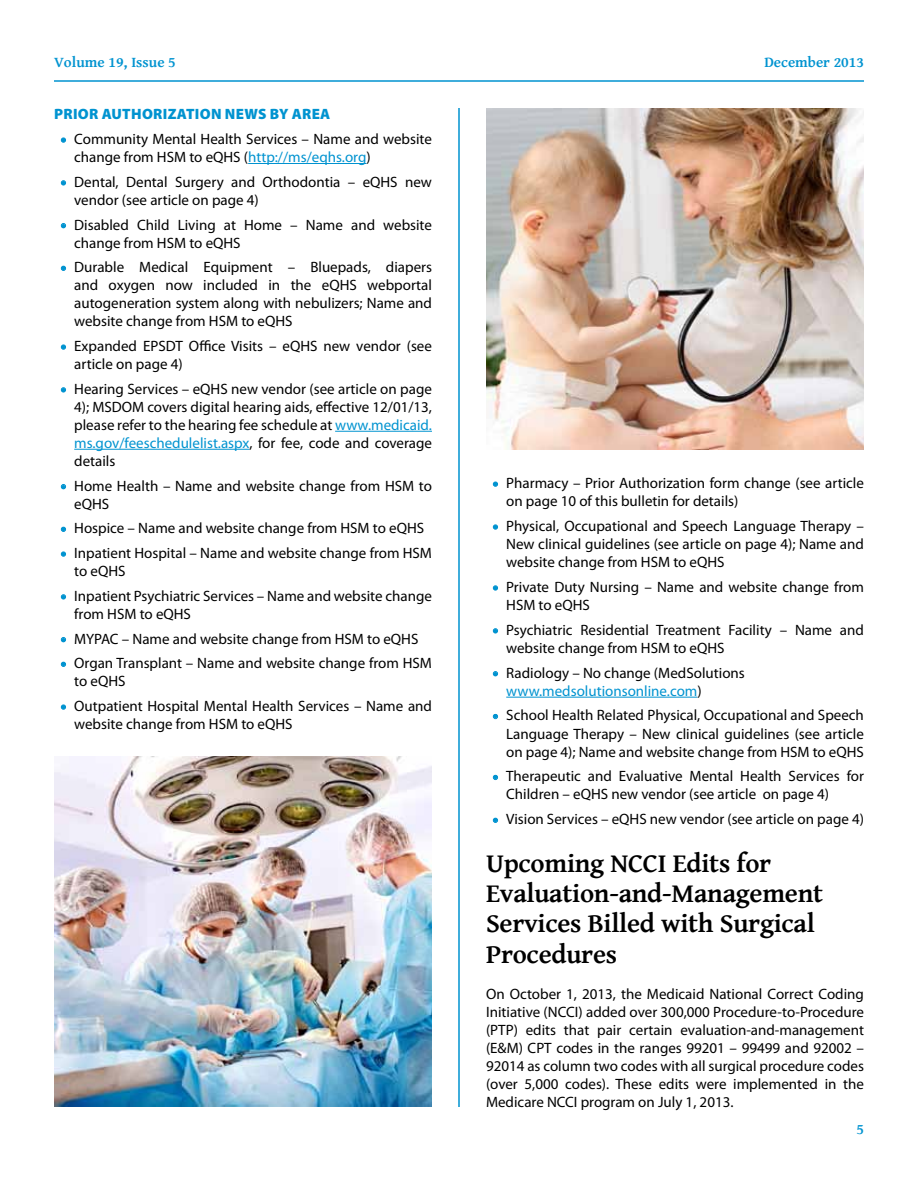
<style>
.page{position:relative;width:918px;height:1188px;background:#fff}
.page>*{position:absolute;margin:0;border:0;box-sizing:border-box;transform-origin:0 0}
.t1{font:700 27px/30px "Gentium Basic";letter-spacing:-.01em;color:#000}
.t2{font:15px/18px "Myriad Pro";color:#000}
.t3{font:700 15px "Gentium Basic";color:#0093d0}
.t4{font:900 15px "Myriad Pro";letter-spacing:.02em;color:#0093d0}
.s1{font-weight:900;color:#0093d0}
.s2{color:#0093d0}
</style>
<div class="page">
<hr style="left:54px;top:80px;width:810px;height:2px;background:#0093d0">
<hr style="left:248px;top:163px;width:118px;height:1px;background:#0093d0">
<hr style="left:335px;top:431px;width:97px;height:1px;background:#0093d0">
<hr style="left:74px;top:449px;width:175px;height:1px;background:#0093d0">
<svg style="left:61px;top:138px;width:5px;height:5px"></svg>
<svg style="left:61px;top:180px;width:5px;height:5px"></svg>
<svg style="left:61px;top:223px;width:5px;height:5px"></svg>
<svg style="left:61px;top:266px;width:5px;height:5px"></svg>
<svg style="left:61px;top:345px;width:5px;height:5px"></svg>
<svg style="left:61px;top:387px;width:5px;height:5px"></svg>
<svg style="left:61px;top:484px;width:5px;height:5px"></svg>
<svg style="left:61px;top:527px;width:5px;height:5px"></svg>
<svg style="left:61px;top:552px;width:5px;height:5px"></svg>
<svg style="left:61px;top:594px;width:5px;height:5px"></svg>
<svg style="left:61px;top:637px;width:5px;height:5px"></svg>
<svg style="left:61px;top:662px;width:5px;height:5px"></svg>
<svg style="left:61px;top:705px;width:5px;height:5px"></svg>
<hr style="left:506px;top:697px;width:191px;height:1px;background:#0093d0">
<svg style="left:493px;top:482px;width:5px;height:5px"></svg>
<svg style="left:493px;top:525px;width:5px;height:5px"></svg>
<svg style="left:493px;top:585px;width:5px;height:5px"></svg>
<svg style="left:493px;top:628px;width:5px;height:5px"></svg>
<svg style="left:493px;top:671px;width:5px;height:5px"></svg>
<svg style="left:493px;top:714px;width:5px;height:5px"></svg>
<svg style="left:493px;top:775px;width:5px;height:5px"></svg>
<svg style="left:493px;top:818px;width:5px;height:5px"></svg>
<hr style="left:458px;top:108px;width:2px;height:999px;background:#0093d0">
<img style="left:486px;top:108px;width:378px;height:342px">
<img style="left:54px;top:756px;width:378px;height:351px">
<p class="t3" style="left:54px;top:51px;width:123px">Volume 19, Issue 5</p>
<p class="t3" style="left:764px;top:51px;width:101px">December 2013</p>
<p class="t4" style="left:54px;top:104px;width:278px">PRIOR AUTHORIZATION NEWS BY AREA</p>
<p class="t2" style="left:74px;top:130px;width:359px;text-indent:-14px"><span class="s1">•</span> Community Mental Health Services – Name and website change from HSM to eQHS (<span class="s2">http://ms/eqhs.org</span>)</p>
<p class="t2" style="left:74px;top:172px;width:359px;text-indent:-14px"><span class="s1">•</span> Dental, Dental Surgery and Orthodontia – eQHS new vendor (see article on page 4)</p>
<p class="t2" style="left:74px;top:215px;width:359px;text-indent:-13px"><span class="s1">•</span> Disabled Child Living at Home – Name and website change from HSM to eQHS</p>
<p class="t2" style="left:74px;top:258px;width:359px;text-align:justify;text-indent:-14px"><span class="s1">•</span> Durable Medical Equipment – Bluepads, diapers and oxygen now included in the eQHS webportal autogeneration system along with nebulizers; Name and website change from HSM to eQHS</p>
<p class="t2" style="left:74px;top:337px;width:359px;text-indent:-13px"><span class="s1">•</span> Expanded EPSDT Office Visits – eQHS new vendor (see article on page 4)</p>
<p class="t2" style="left:74px;top:379px;width:359px;text-align:justify;text-indent:-14px"><span class="s1">•</span> Hearing Services – eQHS new vendor (see article on page 4); MSDOM covers digital hearing aids, effective 12/01/13, please refer to the hearing fee schedule at <span class="s2">www.medicaid. ms.gov/feeschedulelist.aspx</span>, for fee, code and coverage details</p>
<p class="t2" style="left:74px;top:476px;width:359px;text-indent:-13px"><span class="s1">•</span> Home Health – Name and website change from HSM to eQHS</p>
<p class="t2" style="left:61px;top:519px;width:365px"><span class="s1">•</span> Hospice – Name and website change from HSM to eQHS</p>
<p class="t2" style="left:74px;top:544px;width:359px;text-indent:-14px"><span class="s1">•</span> Inpatient Hospital – Name and website change from HSM to eQHS</p>
<p class="t2" style="left:74px;top:586px;width:359px;text-indent:-14px"><span class="s1">•</span> Inpatient Psychiatric Services – Name and website change from HSM to eQHS</p>
<p class="t2" style="left:61px;top:629px;width:359px"><span class="s1">•</span> MYPAC – Name and website change from HSM to eQHS</p>
<p class="t2" style="left:74px;top:654px;width:359px;text-indent:-14px"><span class="s1">•</span> Organ Transplant – Name and website change from HSM to eQHS</p>
<p class="t2" style="left:74px;top:697px;width:359px;text-indent:-14px"><span class="s1">•</span> Outpatient Hospital Mental Health Services – Name and website change from HSM to eQHS</p>
<p class="t2" style="left:506px;top:474px;width:359px;text-indent:-14px"><span class="s1">•</span> Pharmacy – Prior Authorization form change (see article on page 10 of this bulletin for details)</p>
<p class="t2" style="left:506px;top:517px;width:359px;text-align:justify;text-indent:-14px"><span class="s1">•</span> Physical, Occupational and Speech Language Therapy – New clinical guidelines (see article on page 4); Name and website change from HSM to eQHS</p>
<p class="t2" style="left:506px;top:578px;width:359px;text-indent:-14px"><span class="s1">•</span> Private Duty Nursing – Name and website change from<br>HSM to eQHS</p>
<p class="t2" style="left:506px;top:620px;width:359px;text-indent:-14px"><span class="s1">•</span> Psychiatric Residential Treatment Facility – Name and website change from HSM to eQHS</p>
<p class="t2" style="left:506px;top:663px;width:240px;text-indent:-14px"><span class="s1">•</span> Radiology – No change (MedSolutions <span class="s2">www.medsolutionsonline.com</span>)</p>
<p class="t2" style="left:506px;top:706px;width:359px;text-align:justify;text-indent:-14px"><span class="s1">•</span> School Health Related Physical, Occupational and Speech Language Therapy – New clinical guidelines (see article on page 4); Name and website change from HSM to eQHS</p>
<p class="t2" style="left:506px;top:767px;width:359px;text-indent:-14px"><span class="s1">•</span> Therapeutic and Evaluative Mental Health Services for<br>Children – eQHS new vendor (see article on page 4)</p>
<p class="t2" style="left:493px;top:810px;width:373px"><span class="s1">•</span> Vision Services – eQHS new vendor (see article on page 4)</p>
<h1 class="t1" style="left:486px;top:848px;width:339px">Upcoming NCCI Edits for<br>Evaluation-and-Management<br>Services Billed with Surgical<br>Procedures</h1>
<p class="t2" style="left:486px;top:984px;width:380px;text-align:justify">On October 1, 2013, the Medicaid National Correct Coding Initiative (NCCI) added over 300,000 Procedure-to-Procedure (PTP) edits that pair certain evaluation-and-management (E&amp;M) CPT codes in the ranges 99201 – 99499 and 92002 – 92014 as column two codes with all surgical procedure codes (over 5,000 codes). These edits were implemented in the Medicare NCCI program on July 1, 2013.</p>
<p class="t3" style="left:856px;top:1118px;width:9px">5</p>
</div>
